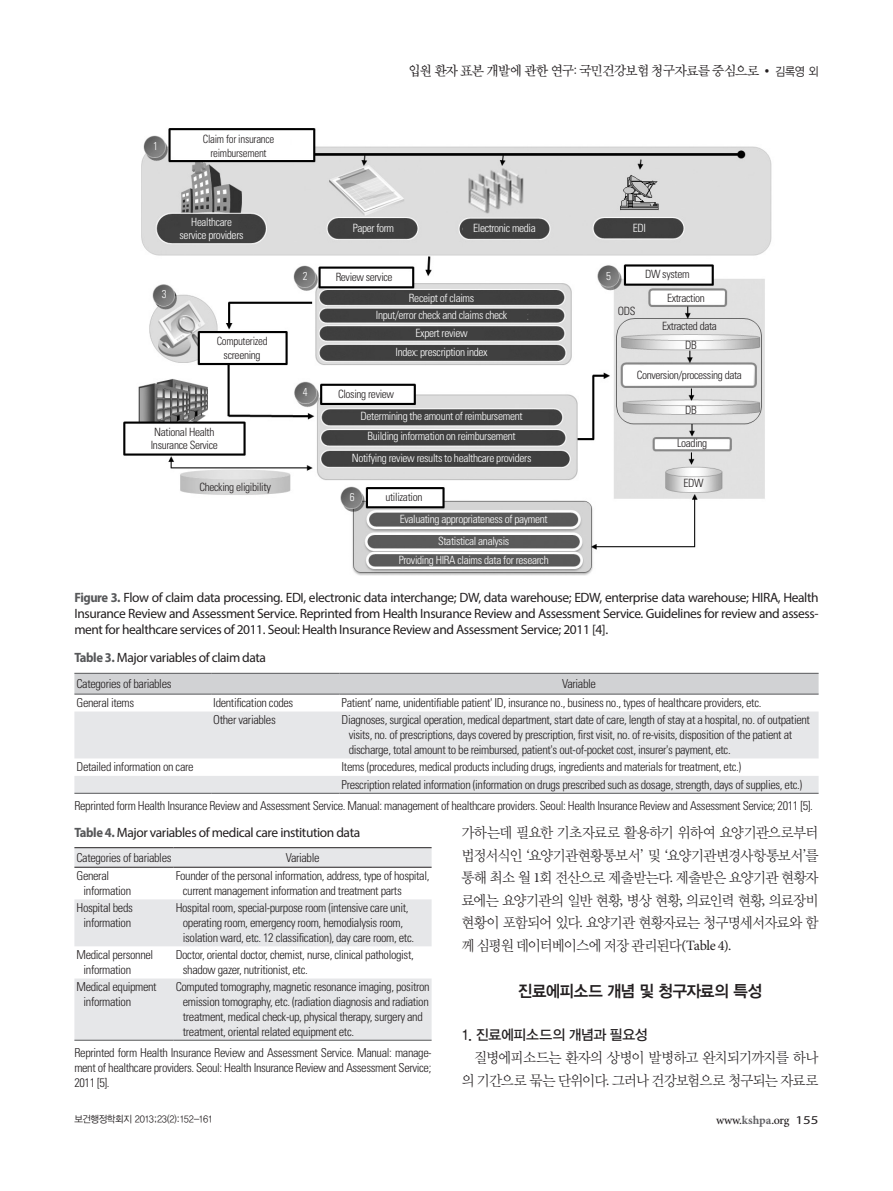
<style>
.page{position:relative;width:893px;height:1191px;background:#fff}
.page>*{position:absolute;margin:0;border:0;box-sizing:border-box;transform-origin:0 0}
.본문_대제목{font:16.5px "YDIYGO340";letter-spacing:-.025em;color:#231f20;scale:.95 1}
.본문{font:14.7px/22.5px "YDIY Mj O320";letter-spacing:-.065em;color:#231f20;text-align:justify;scale:.95 1}
.t1{font:14.25px "San Sw M";letter-spacing:-.05em;color:#231f20;scale:.95 1}
.본문_중제목{font:14.25px "YDIYGO330";letter-spacing:-.015em;color:#231f20}
.표제목_그림설명{font:13.5px/16.2px "Myriad Pro";letter-spacing:-.03em;color:#231f20;text-align:justify}
.표본문{font:300 condensed 12.3px/14.7px "Univers LT Std";letter-spacing:-.03em;color:#231f20}
.t2{font:500 12px "Minion Pro";letter-spacing:-.025em;color:#231f20}
.표본문-2{font:300 condensed 11.4px "Univers LT Std";letter-spacing:-.03em;color:#fff}
.표본문-3{font:300 condensed 11.4px "Univers LT Std";letter-spacing:-.03em;color:#231f20}
.그림지문_9pt{font:300 condensed 11.4px "Univers LT Std";letter-spacing:-.025em;color:#231f20;scale:.96 1}
.그림지문_9pt-2{font:300 condensed 11.4px "Univers LT Std";letter-spacing:-.025em;color:#fff;scale:.96 1}
.t3{font:9.75px "YDIYGO320";letter-spacing:-.04em;color:#231f20;scale:.95 1}
.s1{font-size:12px}
.s2{font-family:"Dotum"}
.s3{font-family:"YDIYGO320";font-size:12px}
.s4{font-weight:700;font-stretch:semi-condensed;color:#57585a}
.s5{font-family:"Batang"}
.s6{font-family:"Minion Pro";font-size:14.25px}
.s7{font-weight:700;color:#636366}
.s8{font-family:"Myriad Pro";font-weight:400}
</style>
<div class="page">
<img style="left:123px;top:128px;width:649px;height:447px">
<div style="left:74px;top:674px;width:745px;height:20px;background:#d1d2d4"></div>
<div style="left:74px;top:711px;width:745px;height:47px;background:#e6e7e9"></div>
<div style="left:74px;top:776px;width:745px;height:17px;background:#e6e7e9"></div>
<hr style="left:74px;top:673px;width:137px;height:1px;background:#57585a">
<hr style="left:211px;top:673px;width:128px;height:1px;background:#57585a">
<hr style="left:339px;top:673px;width:480px;height:1px;background:#57585a">
<hr style="left:74px;top:694px;width:137px;height:1px;background:#57585a">
<hr style="left:211px;top:694px;width:128px;height:1px;background:#57585a">
<hr style="left:339px;top:694px;width:480px;height:1px;background:#57585a">
<hr style="left:74px;top:793px;width:137px;height:1px;background:#57585a">
<hr style="left:211px;top:793px;width:128px;height:1px;background:#57585a">
<hr style="left:339px;top:793px;width:480px;height:1px;background:#57585a">
<svg style="left:74px;top:848px;width:358px;height:192px;fill:#e6e7e9"></svg>
<div style="left:74px;top:899px;width:358px;height:47px;background:#e6e7e9"></div>
<hr style="left:74px;top:1040px;width:100px;height:1px;background:#57585a">
<hr style="left:174px;top:1040px;width:258px;height:1px;background:#57585a">
<hr style="left:74px;top:847px;width:100px;height:1px;background:#231f20">
<hr style="left:174px;top:847px;width:258px;height:1px;background:#231f20">
<hr style="left:74px;top:867px;width:100px;height:1px;background:#231f20">
<hr style="left:174px;top:867px;width:258px;height:1px;background:#231f20">
<p class="그림지문_9pt-2" style="left:153px;top:139px;width:7px">1</p>
<p class="그림지문_9pt" style="left:203px;top:132px;width:76px">Claim for insurance</p>
<p class="그림지문_9pt" style="left:210px;top:146px;width:60px">reimbursement</p>
<p class="그림지문_9pt-2" style="left:191px;top:215px;width:44px">Healthcare</p>
<p class="표본문-2" style="left:180px;top:228px;width:66px">service providers</p>
<p class="그림지문_9pt-2" style="left:162px;top:287px;width:7px">3</p>
<p class="그림지문_9pt" style="left:217px;top:334px;width:55px">Computerized</p>
<p class="표본문-3" style="left:224px;top:348px;width:39px">screening</p>
<p class="표본문-3" style="left:154px;top:425px;width:62px">National Health</p>
<p class="표본문-3" style="left:151px;top:438px;width:69px">Insurance Service</p>
<p class="표본문-3" style="left:199px;top:480px;width:73px">Checking eligibili<span class="s1">ty</span></p>
<p class="t1" style="left:408px;top:64px;width:433px">입원 환자 표본 개발에 관한 연구: 국민건강보험 청구자료를 중심으로 <span class="s2">•</span> <span class="s3">김록영 외</span></p>
<p class="그림지문_9pt-2" style="left:303px;top:269px;width:7px">2</p>
<p class="그림지문_9pt-2" style="left:303px;top:385px;width:7px">4</p>
<p class="표본문-2" style="left:353px;top:221px;width:43px">Paper form</p>
<p class="표본문-2" style="left:473px;top:221px;width:64px">Electronic media</p>
<p class="표본문-2" style="left:633px;top:221px;width:15px">EDI</p>
<p class="표본문-3" style="left:336px;top:270px;width:58px">Review service</p>
<p class="표본문-2" style="left:409px;top:291px;width:67px">Receipt of claims</p>
<p class="표본문-2" style="left:416px;top:326px;width:54px">Expert review</p>
<p class="표본문-2" style="left:376px;top:308px;width:133px">Input/error check and claims check</p>
<p class="표본문-2" style="left:395px;top:345px;width:94px">Index: prescription index</p>
<p class="표본문-3" style="left:338px;top:387px;width:58px">Closing review</p>
<p class="표본문-2" style="left:361px;top:409px;width:163px">Determining the amount of reimbursement</p>
<p class="표본문-2" style="left:368px;top:429px;width:150px">Building information on reimbursement</p>
<p class="표본문-2" style="left:352px;top:451px;width:181px">Notifying review results to healthcare providers</p>
<p class="그림지문_9pt-2" style="left:350px;top:490px;width:7px">6</p>
<p class="표본문-3" style="left:385px;top:490px;width:38px">utilization</p>
<p class="표본문-2" style="left:400px;top:512px;width:150px">Evaluating appropriateness of payment</p>
<p class="표본문-2" style="left:438px;top:534px;width:73px">Statistical analysis</p>
<p class="표본문-2" style="left:399px;top:553px;width:151px">Providing HIRA claims data for research</p>
<p class="그림지문_9pt-2" style="left:606px;top:269px;width:7px">5</p>
<p class="표본문-3" style="left:618px;top:304px;width:19px">ODS</p>
<p class="표본문-3" style="left:645px;top:267px;width:46px">DW system</p>
<p class="표본문-3" style="left:667px;top:291px;width:39px">Extraction</p>
<p class="표본문-3" style="left:662px;top:319px;width:56px">Extracted data</p>
<p class="표본문-3" style="left:685px;top:338px;width:13px">DB</p>
<p class="표본문-3" style="left:637px;top:368px;width:107px">Conversion/processing data</p>
<p class="표본문-3" style="left:685px;top:403px;width:13px">DB</p>
<p class="표본문-3" style="left:677px;top:436px;width:32px">Loading</p>
<p class="표본문-3" style="left:684px;top:476px;width:22px">EDW</p>
<p class="표제목_그림설명" style="left:74px;top:588px;width:746px"><span class="s4">Figure 3.</span> Flow of claim data processing. EDI, electronic data interchange; DW, data warehouse; EDW, enterprise data warehouse; HIRA, Health Insurance Review and Assessment Service. Reprinted from Health Insurance Review and Assessment Service. Guidelines for review and assess&shy;ment for healthcare services of 2011. Seoul: Health Insurance Review and Assessment Service; 2011 [4].</p>
<p class="표제목_그림설명" style="left:74px;top:649px;width:193px"><span class="s4">Table 3.</span> Major variables of claim data</p>
<p class="표본문" style="left:77px;top:676px;width:97px">Categories of bariables</p>
<p class="표본문" style="left:562px;top:676px;width:35px">Variable</p>
<p class="표본문" style="left:77px;top:695px;width:59px">General items</p>
<p class="표본문" style="left:213px;top:695px;width:82px">Identification codes</p>
<p class="표본문" style="left:342px;top:695px;width:421px">Patient’ name, unidentifiable patient' ID, insurance no., business no., types of healthcare providers, etc.</p>
<p class="표본문" style="left:213px;top:712px;width:64px">Other variables</p>
<p class="표본문" style="left:349px;top:712px;width:463px;text-indent:-7px">Diagnoses, surgical operation, medical department, start date of care, length of stay at a hospital, no. of outpatient visits, no. of prescriptions, days covered by prescription, first visit, no. of re-visits, disposition of the patient at discharge, total amount to be reimbursed, patient's out-of-pocket cost, insurer's payment, etc.</p>
<p class="표본문" style="left:77px;top:759px;width:119px">Detailed information on care</p>
<p class="표본문" style="left:342px;top:759px;width:401px">Items (procedures, medical products including drugs, ingredients and materials for treatment, etc.)</p>
<p class="표본문" style="left:342px;top:777px;width:462px">Prescription related information (information on drugs prescribed such as dosage, strength, days of supplies, etc.)</p>
<p class="표본문" style="left:74px;top:798px;width:740px">Reprinted form Health Insurance Review and Assessment Service. Manual: management of healthcare providers. Seoul: Health Insurance Review and Assessment Service; 2011 [5].</p>
<p class="표제목_그림설명" style="left:74px;top:824px;width:287px"><span class="s4">Table 4.</span> Major variables of medical care institution data</p>
<p class="표본문" style="left:77px;top:850px;width:97px">Categories of bariables</p>
<p class="표본문" style="left:286px;top:850px;width:35px">Variable</p>
<p class="표본문" style="left:84px;top:868px;width:49px;text-indent:-7px">General information</p>
<p class="표본문" style="left:183px;top:868px;width:248px;text-indent:-7px">Founder of the personal information, address, type of hospital, current management information and treatment parts</p>
<p class="표본문" style="left:77px;top:900px;width:58px;text-align:center">Hospital beds information</p>
<p class="표본문" style="left:176px;top:900px;width:240px;text-align:center">Hospital room, special-purpose room (intensive care unit, operating room, emergency room, hemodialysis room, isolation ward, etc. 12 classification), day care room, etc.</p>
<p class="표본문" style="left:84px;top:947px;width:71px;text-indent:-7px">Medical personnel information</p>
<p class="표본문" style="left:183px;top:947px;width:232px;text-indent:-7px">Doctor, oriental doctor, chemist, nurse, clinical pathologist, shadow gazer, nutritionist, etc.</p>
<p class="표본문" style="left:84px;top:979px;width:75px;text-indent:-7px">Medical equipment information</p>
<p class="표본문" style="left:183px;top:979px;width:248px;text-indent:-7px">Computed tomography, magnetic resonance imaging, positron emission tomography, etc. (radiation diagnosis and radiation treatment, medical check-up, physical therapy, surgery and treatment, oriental related equipment etc.</p>
<p class="표본문" style="left:74px;top:1045px;width:359px;text-align:justify">Reprinted form Health Insurance Review and Assessment Service. Manual: manage&shy;ment of healthcare providers. Seoul: Health Insurance Review and Assessment Service; 2011 [5].</p>
<p class="본문" style="left:461px;top:821px;width:377px">가하는데 필요한 기초자료로 활용하기 위하여 요양기관으로부터 법정서식인 <span class="s5">‘</span>요양기관현황통보서<span class="s5">’</span> 및 <span class="s5">‘</span>요양기관변경사항통보서<span class="s5">’</span>를 통해 최소 월 <span class="s6">1</span>회 전산으로 제출받는다<span class="s6">.</span> 제출받은 요양기관 현황자 료에는 요양기관의 일반 현황<span class="s6">,</span> 병상 현황<span class="s6">,</span> 의료인력 현황<span class="s6">,</span> 의료장비 현황이 포함되어 있다<span class="s6">.</span> 요양기관 현황자료는 청구명세서자료와 함 께 심평원 데이터베이스에 저장 관리된다<span class="s6">(Table 4).</span></p>
<p class="본문_대제목" style="left:518px;top:981px;width:259px">진료에피소드 개념 및 청구자료의 특성</p>
<p class="본문_중제목" style="left:461px;top:1027px;width:188px">1. 진료에피소드의 개념과 필요성</p>
<p class="본문" style="left:461px;top:1046px;width:377px;text-align:right">질병에피소드는 환자의 상병이 발병하고 완치되기까지를 하나 의 기간으로 묶는 단위이다<span class="s6">.</span> 그러나 건강보험으로 청구되는 자료로</p>
<p class="t3" style="left:74px;top:1113px;width:147px">보건행정학회지 2013;23(2):152-161</p>
<p class="t2" style="left:716px;top:1112px;width:104px">www.<span class="s7">kshpa</span>.org <span class="s8">155</span></p>
</div>
